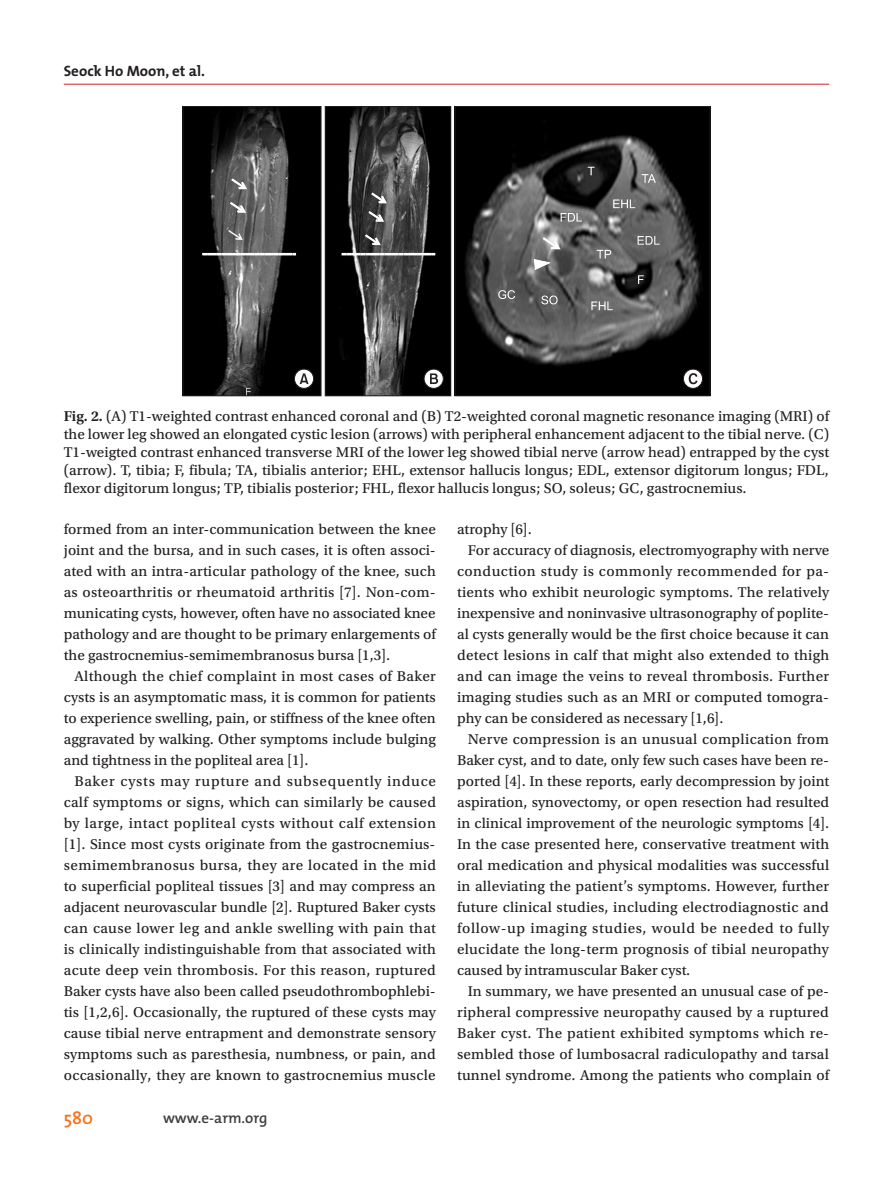
<style>
.page{position:relative;width:893px;height:1191px;background:#fff}
.page>*{position:absolute;margin:0;border:0;box-sizing:border-box;transform-origin:0 0}
.t1{font:600 18px "The Mix";color:#f47321}
.바탕글{font:15px/21px "Utopia Std Capt";color:#231f20;text-align:justify}
.그림{font:15px/18px "Utopia Std Capt";color:#231f20;text-align:justify}
.t2{font:700 15px "The Mix";color:#231f20}
.t3{font:600 15px "The Mix";color:#3e3e3f}
.s1{font-family:"Utopia Std";font-weight:600}
</style>
<div class="page">
<hr style="left:64px;top:84px;width:765px;height:1px;background:#d1232a">
<svg style="left:183px;top:106px;width:527px;height:290px;background:#292929"></svg>
<svg style="left:294px;top:369px;width:20px;height:19px"></svg>
<div style="left:294px;top:369px;width:20px;height:19px;border:1px solid #231f20;border-radius:50%"></div>
<svg style="left:300px;top:373px;width:8px;height:11px"></svg>
<svg style="left:424px;top:369px;width:19px;height:19px"></svg>
<div style="left:424px;top:369px;width:20px;height:19px;border:1px solid #231f20;border-radius:50%"></div>
<svg style="left:430px;top:373px;width:8px;height:11px"></svg>
<svg style="left:683px;top:369px;width:19px;height:19px"></svg>
<div style="left:683px;top:369px;width:20px;height:19px;border:1px solid #231f20;border-radius:50%"></div>
<svg style="left:689px;top:373px;width:9px;height:11px"></svg>
<svg style="left:588px;top:167px;width:6px;height:8px"></svg>
<svg style="left:642px;top:174px;width:14px;height:9px"></svg>
<svg style="left:613px;top:199px;width:22px;height:9px"></svg>
<svg style="left:638px;top:236px;width:21px;height:9px"></svg>
<svg style="left:597px;top:250px;width:14px;height:8px"></svg>
<svg style="left:638px;top:275px;width:6px;height:9px"></svg>
<svg style="left:203px;top:176px;width:379px;height:94px;background:#444"></svg>
<svg style="left:541px;top:295px;width:17px;height:9px"></svg>
<svg style="left:498px;top:290px;width:17px;height:9px"></svg>
<svg style="left:591px;top:301px;width:22px;height:9px"></svg>
<p class="t2" style="left:64px;top:59px;width:143px">Seock Ho Moon, et al.</p>
<p class="그림" style="left:64px;top:408px;width:767px"><span class="s1">Fig. 2.</span> (A) T1-weighted contrast enhanced coronal and (B) T2-weighted coronal magnetic resonance imaging (MRI) of the lower leg showed an elongated cystic lesion (arrows) with peripheral enhancement adjacent to the tibial nerve. (C)<br>T1-weigted contrast enhanced transverse MRI of the lower leg showed tibial nerve (arrow head) entrapped by the cyst (arrow). T, tibia; F, fibula; TA, tibialis anterior; EHL, extensor hallucis longus; EDL, extensor digitorum longus; FDL, flexor digitorum longus; TP, tibialis posterior; FHL, flexor hallucis longus; SO, soleus; GC, gastrocnemius.</p>
<p class="바탕글" style="left:64px;top:519px;width:374px">formed from an inter-communication between the knee joint and the bursa, and in such cases, it is often associ&shy;ated with an intra-articular pathology of the knee, such as osteoarthritis or rheumatoid arthritis [7]. Non-com&shy;municating cysts, however, often have no associated knee pathology and are thought to be primary enlargements of the gastrocnemius-semimembranosus bursa [1,3].</p>
<p class="바탕글" style="left:64px;top:666px;width:374px;text-indent:11px">Although the chief complaint in most cases of Baker cysts is an asymptomatic mass, it is common for patients to experience swelling, pain, or stiffness of the knee often aggravated by walking. Other symptoms include bulging and tightness in the popliteal area [1].</p>
<p class="바탕글" style="left:64px;top:771px;width:374px;text-indent:11px">Baker cysts may rupture and subsequently induce calf symptoms or signs, which can similarly be caused by large, intact popliteal cysts without calf extension [1]. Since most cysts originate from the gastrocnemius&shy;semimembranosus bursa, they are located in the mid to superficial popliteal tissues [3] and may compress an adjacent neurovascular bundle [2]. Ruptured Baker cysts can cause lower leg and ankle swelling with pain that is clinically indistinguishable from that associated with acute deep vein thrombosis. For this reason, ruptured Baker cysts have also been called pseudothrombophlebi&shy;tis [1,2,6]. Occasionally, the ruptured of these cysts may cause tibial nerve entrapment and demonstrate sensory symptoms such as paresthesia, numbness, or pain, and occasionally, they are known to gastrocnemius muscle</p>
<p class="t1" style="left:64px;top:1102px;width:31px">580</p>
<p class="t3" style="left:163px;top:1105px;width:106px">www.e-arm.org</p>
<p class="바탕글" style="left:457px;top:519px;width:76px">atrophy [6].</p>
<p class="바탕글" style="left:457px;top:540px;width:374px;text-indent:11px">For accuracy of diagnosis, electromyography with nerve conduction study is commonly recommended for pa&shy;tients who exhibit neurologic symptoms. The relatively inexpensive and noninvasive ultrasonography of poplite&shy;al cysts generally would be the first choice because it can detect lesions in calf that might also extended to thigh and can image the veins to reveal thrombosis. Further imaging studies such as an MRI or computed tomogra&shy;phy can be considered as necessary [1,6].</p>
<p class="바탕글" style="left:457px;top:729px;width:374px;text-indent:11px">Nerve compression is an unusual complication from Baker cyst, and to date, only few such cases have been re&shy;ported [4]. In these reports, early decompression by joint aspiration, synovectomy, or open resection had resulted in clinical improvement of the neurologic symptoms [4].<br>In the case presented here, conservative treatment with oral medication and physical modalities was successful in alleviating the patient’s symptoms. However, further future clinical studies, including electrodiagnostic and follow-up imaging studies, would be needed to fully elucidate the long-term prognosis of tibial neuropathy caused by intramuscular Baker cyst.</p>
<p class="바탕글" style="left:457px;top:981px;width:374px;text-indent:11px">In summary, we have presented an unusual case of pe&shy;ripheral compressive neuropathy caused by a ruptured Baker cyst. The patient exhibited symptoms which re&shy;sembled those of lumbosacral radiculopathy and tarsal tunnel syndrome. Among the patients who complain of</p>
</div>
